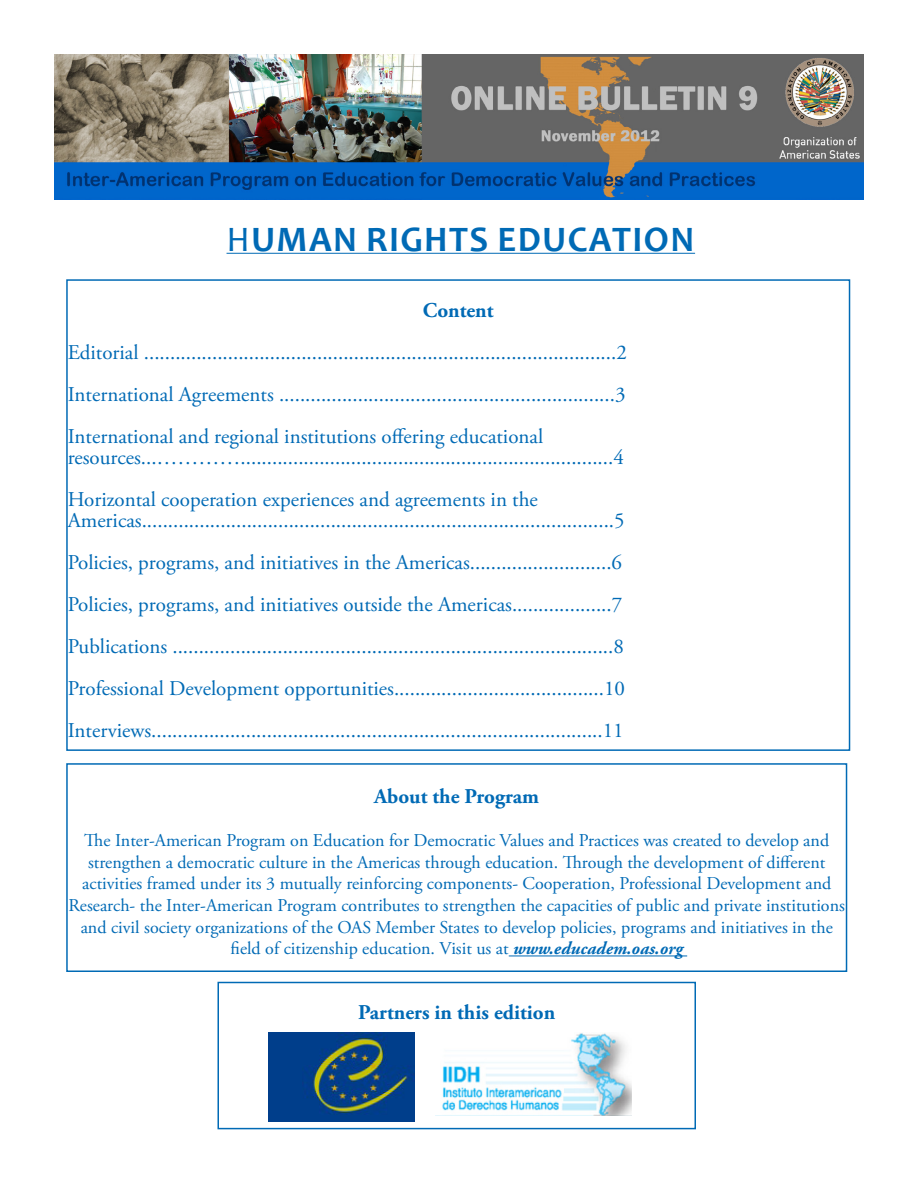
<style>
.page{position:relative;width:918px;height:1188px;background:#fff}
.page>*{position:absolute;margin:0;border:0;box-sizing:border-box;transform-origin:0 0}
.t1{font:700 36px "Candara";letter-spacing:.04em;color:#006ab5}
.t2{font:21px/42px "Adobe Garamond Pro";color:#006ab5}
.t3{font:700 21px "Adobe Garamond Pro";color:#006ab5}
.t4{font:18px/21.6px "Adobe Garamond Pro";color:#006ab5;text-align:center}
.s1{font-weight:400}
.s2{font-weight:700;font-style:italic}
</style>
<div class="page">
<div style="left:66px;top:279px;width:784px;height:472px;border:2px solid #006ab5"></div>
<hr style="left:509px;top:955px;width:178px;height:1px;background:#006ab5">
<div style="left:66px;top:763px;width:781px;height:209px;border:2px solid #006ab5"></div>
<div style="left:218px;top:982px;width:478px;height:147px;border:2px solid #006ab5"></div>
<img style="left:268px;top:1032px;width:146px;height:90px">
<img style="left:442px;top:1033px;width:189px;height:82px">
<hr style="left:227px;top:253px;width:468px;height:1px;background:#006ab5">
<img style="left:54px;top:54px;width:810px;height:146px">
<h1 class="t1" style="left:227px;top:218px;width:469px"><span class="s1">H</span>UMAN RIGHTS EDUCATION</h1>
<p class="t3" style="left:423px;top:298px;width:72px">Content</p>
<p class="t2" style="left:68px;top:332px;width:561px;text-align:justify">Editorial ..........................................................................................2<br>International Agreements ................................................................3<br>International and regional institutions offering educational</p>
<p class="t2" style="left:68px;top:437px;width:558px">resources...………….......................................................................4<br>Horizontal cooperation experiences and agreements in the</p>
<p class="t2" style="left:68px;top:500px;width:559px">Americas..........................................................................................5<br>Policies, programs, and initiatives in the Americas...........................6<br>Policies, programs, and initiatives outside the Americas...................7<br>Publications ....................................................................................8<br>Professional Development opportunities........................................10<br>Interviews......................................................................................11</p>
<p class="t3" style="left:374px;top:784px;width:166px">About the Program</p>
<p class="t4" style="left:69px;top:830px;width:778px">The Inter-American Program on Education for Democratic Values and Practices was created to develop and strengthen a democratic culture in the Americas through education. Through the development of different activities framed under its 3 mutually reinforcing components- Cooperation, Professional Development and Research- the Inter-American Program contributes to strengthen the capacities of public and private institutions and civil society organizations of the OAS Member States to develop policies, programs and initiatives in the field of citizenship education. Visit us at <span class="s2">www.educadem.oas.org</span></p>
<p class="t3" style="left:358px;top:1001px;width:199px">Partners in this edition</p>
</div>
